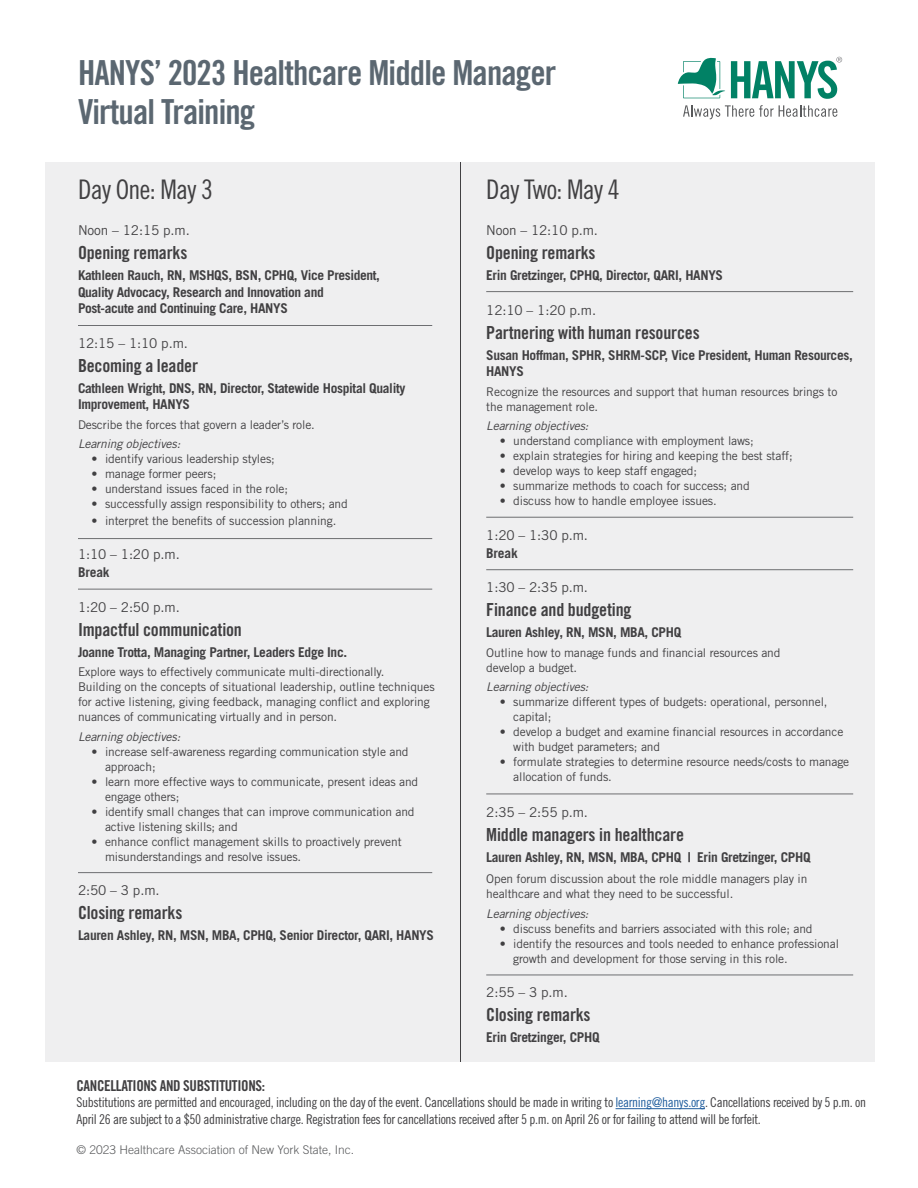
<style>
.page{position:relative;width:918px;height:1188px;background:#fff}
.page>*{position:absolute;margin:0;border:0;box-sizing:border-box;transform-origin:0 0}
.t1{font:34.5px/39px "Trade Gothic LT Std Bd Cn 20";letter-spacing:-.025em;color:#5b6771}
.t2{font:27px "Trade Gothic LT Std Cn 18";letter-spacing:-.025em;color:#414042}
.t3{font:18px "Trade Gothic LT Std Bd Cn 20";letter-spacing:-.01em;color:#414042}
.t4{font:15px "Trade Gothic LT Std Bd Cn 20";letter-spacing:-.025em;color:#414042}
.t5{font:700 13.5px/16.5px "Trade Gothic LT Std";letter-spacing:-.025em;color:#414042}
.t6{font:13.5px/16.5px "Trade Gothic LT Std Cn 18";letter-spacing:-.025em;color:#414042}
.t7{font:13.5px "Trade Gothic LT Std";letter-spacing:-.01em;color:#414042}
.t8{font:12px/15px "Trade Gothic LT Std";letter-spacing:-.01em;color:#414042}
.t9{font:italic 12px "Trade Gothic LT Std";letter-spacing:-.01em;color:#414042}
.t10{font:300 12px "Trade Gothic LT Std";color:#58595b}
.s1{color:#215e9e}
</style>
<div class="page">
<div style="left:46px;top:162px;width:414px;height:900px;background:#efeff0"></div>
<div style="left:461px;top:162px;width:413px;height:900px;background:#efeff0"></div>
<hr style="left:460px;top:162px;width:1px;height:900px;background:#414042">
<hr style="left:616px;top:1108px;width:89px;height:1px;background:#215e9e">
<hr style="left:78px;top:325px;width:354px;height:1px;background:#6d6e71">
<hr style="left:78px;top:538px;width:354px;height:1px;background:#6d6e71">
<hr style="left:78px;top:589px;width:354px;height:1px;background:#6d6e71">
<hr style="left:78px;top:872px;width:354px;height:1px;background:#6d6e71">
<hr style="left:486px;top:794px;width:367px;height:1px;background:#6d6e71">
<hr style="left:486px;top:569px;width:367px;height:1px;background:#6d6e71">
<hr style="left:486px;top:517px;width:367px;height:1px;background:#6d6e71">
<hr style="left:486px;top:291px;width:367px;height:1px;background:#6d6e71">
<hr style="left:486px;top:975px;width:367px;height:1px;background:#6d6e71">
<svg style="left:683px;top:105px;width:154px;height:14px"></svg>
<svg style="left:678px;top:57px;width:164px;height:42px"></svg>
<h1 class="t1" style="left:78px;top:53px;width:480px">HANYS’ 2023 Healthcare Middle Manager<br>Virtual Training</h1>
<h2 class="t2" style="left:78px;top:174px;width:137px">Day One: May 3</h2>
<p class="t7" style="left:78px;top:223px;width:113px">Noon – 12:15 p.m.</p>
<h3 class="t3" style="left:78px;top:242px;width:111px">Opening remarks</h3>
<p class="t5" style="left:78px;top:267px;width:303px">Kathleen Rauch, RN, MSHQS, BSN, CPHQ, Vice President,<br>Quality Advocacy, Research and Innovation and<br>Post-acute and Continuing Care, HANYS</p>
<p class="t7" style="left:78px;top:335px;width:111px">12:15 – 1:10 p.m.</p>
<h3 class="t3" style="left:78px;top:355px;width:122px">Becoming a leader</h3>
<p class="t5" style="left:78px;top:380px;width:329px">Cathleen Wright, DNS, RN, Director, Statewide Hospital Quality<br>Improvement, HANYS</p>
<p class="t8" style="left:78px;top:417px;width:238px">Describe the forces that govern a leader’s role.</p>
<p class="t9" style="left:78px;top:437px;width:104px">Learning objectives:</p>
<p class="t8" style="left:92px;top:452px;width:185px">• identify various leadership styles;</p>
<p class="t8" style="left:92px;top:467px;width:126px">• manage former peers;</p>
<p class="t8" style="left:92px;top:482px;width:198px">• understand issues faced in the role;</p>
<p class="t8" style="left:92px;top:497px;width:258px">• successfully assign responsibility to others; and</p>
<p class="t8" style="left:92px;top:513px;width:246px">• interpret the benefits of succession planning.</p>
<p class="t7" style="left:78px;top:547px;width:103px">1:10 – 1:20 p.m.</p>
<p class="t5" style="left:78px;top:564px;width:33px">Break</p>
<p class="t7" style="left:78px;top:599px;width:103px">1:20 – 2:50 p.m.</p>
<h3 class="t3" style="left:78px;top:619px;width:165px">Impactful communication</h3>
<p class="t5" style="left:78px;top:644px;width:271px">Joanne Trotta, Managing Partner, Leaders Edge Inc.</p>
<p class="t8" style="left:78px;top:665px;width:358px">Explore ways to effectively communicate multi-directionally.<br>Building on the concepts of situational leadership, outline techniques for active listening, giving feedback, managing conflict and exploring nuances of communicating virtually and in person.</p>
<p class="t9" style="left:78px;top:729px;width:104px">Learning objectives:</p>
<p class="t8" style="left:105px;top:744px;width:305px;text-indent:-14px">• increase self-awareness regarding communication style and approach;</p>
<p class="t8" style="left:105px;top:774px;width:315px;text-indent:-14px">• learn more effective ways to communicate, present ideas and engage others;</p>
<p class="t8" style="left:105px;top:804px;width:311px;text-indent:-14px">• identify small changes that can improve communication and active listening skills; and</p>
<p class="t8" style="left:105px;top:834px;width:298px;text-indent:-14px">• enhance conflict management skills to proactively prevent misunderstandings and resolve issues.</p>
<p class="t7" style="left:78px;top:883px;width:83px">2:50 – 3 p.m.</p>
<h3 class="t3" style="left:78px;top:902px;width:106px">Closing remarks</h3>
<p class="t5" style="left:78px;top:927px;width:357px">Lauren Ashley, RN, MSN, MBA, CPHQ, Senior Director, QARI, HANYS</p>
<h2 class="t2" style="left:486px;top:174px;width:135px">Day Two: May 4</h2>
<p class="t7" style="left:486px;top:223px;width:113px">Noon – 12:10 p.m.</p>
<h3 class="t3" style="left:486px;top:242px;width:111px">Opening remarks</h3>
<p class="t5" style="left:486px;top:267px;width:238px">Erin Gretzinger, CPHQ, Director, QARI, HANYS</p>
<p class="t7" style="left:486px;top:302px;width:111px">12:10 – 1:20 p.m.</p>
<h3 class="t3" style="left:486px;top:322px;width:215px">Partnering with human resources</h3>
<p class="t5" style="left:486px;top:347px;width:368px">Susan Hoffman, SPHR, SHRM-SCP, Vice President, Human Resources,<br>HANYS</p>
<p class="t8" style="left:486px;top:384px;width:353px">Recognize the resources and support that human resources brings to the management role.</p>
<p class="t9" style="left:486px;top:419px;width:104px">Learning objectives:</p>
<p class="t8" style="left:500px;top:434px;width:256px">• understand compliance with employment laws;</p>
<p class="t8" style="left:500px;top:449px;width:295px">• explain strategies for hiring and keeping the best staff;</p>
<p class="t8" style="left:500px;top:464px;width:199px">• develop ways to keep staff engaged;</p>
<p class="t8" style="left:500px;top:479px;width:252px">• summarize methods to coach for success; and</p>
<p class="t8" style="left:500px;top:494px;width:219px">• discuss how to handle employee issues.</p>
<p class="t7" style="left:486px;top:527px;width:103px">1:20 – 1:30 p.m.</p>
<p class="t5" style="left:486px;top:545px;width:33px">Break</p>
<p class="t7" style="left:486px;top:580px;width:103px">1:30 – 2:35 p.m.</p>
<h3 class="t3" style="left:486px;top:599px;width:147px">Finance and budgeting</h3>
<p class="t5" style="left:486px;top:624px;width:197px">Lauren Ashley, RN, MSN, MBA, CPHQ</p>
<p class="t8" style="left:486px;top:645px;width:296px">Outline how to manage funds and financial resources and develop a budget.</p>
<p class="t9" style="left:486px;top:680px;width:104px">Learning objectives:</p>
<p class="t8" style="left:513px;top:695px;width:316px;text-indent:-14px">• summarize different types of budgets: operational, personnel, capital;</p>
<p class="t8" style="left:513px;top:725px;width:332px;text-indent:-14px">• develop a budget and examine financial resources in accordance with budget parameters; and</p>
<p class="t8" style="left:513px;top:755px;width:338px;text-indent:-14px">• formulate strategies to determine resource needs/costs to manage allocation of funds.</p>
<p class="t7" style="left:486px;top:805px;width:103px">2:35 – 2:55 p.m.</p>
<h3 class="t3" style="left:486px;top:824px;width:199px">Middle managers in healthcare</h3>
<p class="t5" style="left:486px;top:849px;width:326px">Lauren Ashley, RN, MSN, MBA, CPHQ | Erin Gretzinger, CPHQ</p>
<p class="t8" style="left:486px;top:872px;width:323px">Open forum discussion about the role middle managers play in healthcare and what they need to be successful.</p>
<p class="t9" style="left:486px;top:906px;width:104px">Learning objectives:</p>
<p class="t8" style="left:500px;top:921px;width:314px">• discuss benefits and barriers associated with this role; and</p>
<p class="t8" style="left:513px;top:936px;width:327px;text-indent:-14px">• identify the resources and tools needed to enhance professional growth and development for those serving in this role.</p>
<p class="t7" style="left:486px;top:985px;width:83px">2:55 – 3 p.m.</p>
<h3 class="t3" style="left:486px;top:1004px;width:106px">Closing remarks</h3>
<p class="t5" style="left:486px;top:1029px;width:115px">Erin Gretzinger, CPHQ</p>
<p class="t4" style="left:76px;top:1076px;width:190px">CANCELLATIONS AND SUBSTITUTIONS:</p>
<p class="t6" style="left:76px;top:1094px;width:791px">Substitutions are permitted and encouraged, including on the day of the event. Cancellations should be made in writing to <span class="s1">learning@hanys.org</span>. Cancellations received by 5 p.m. on<br>April 26 are subject to a $50 administrative charge. Registration fees for cancellations received after 5 p.m. on April 26 or for failing to attend will be forfeit.</p>
<p class="t10" style="left:76px;top:1143px;width:279px">© 2023 Healthcare Association of New York State, Inc.</p>
</div>
